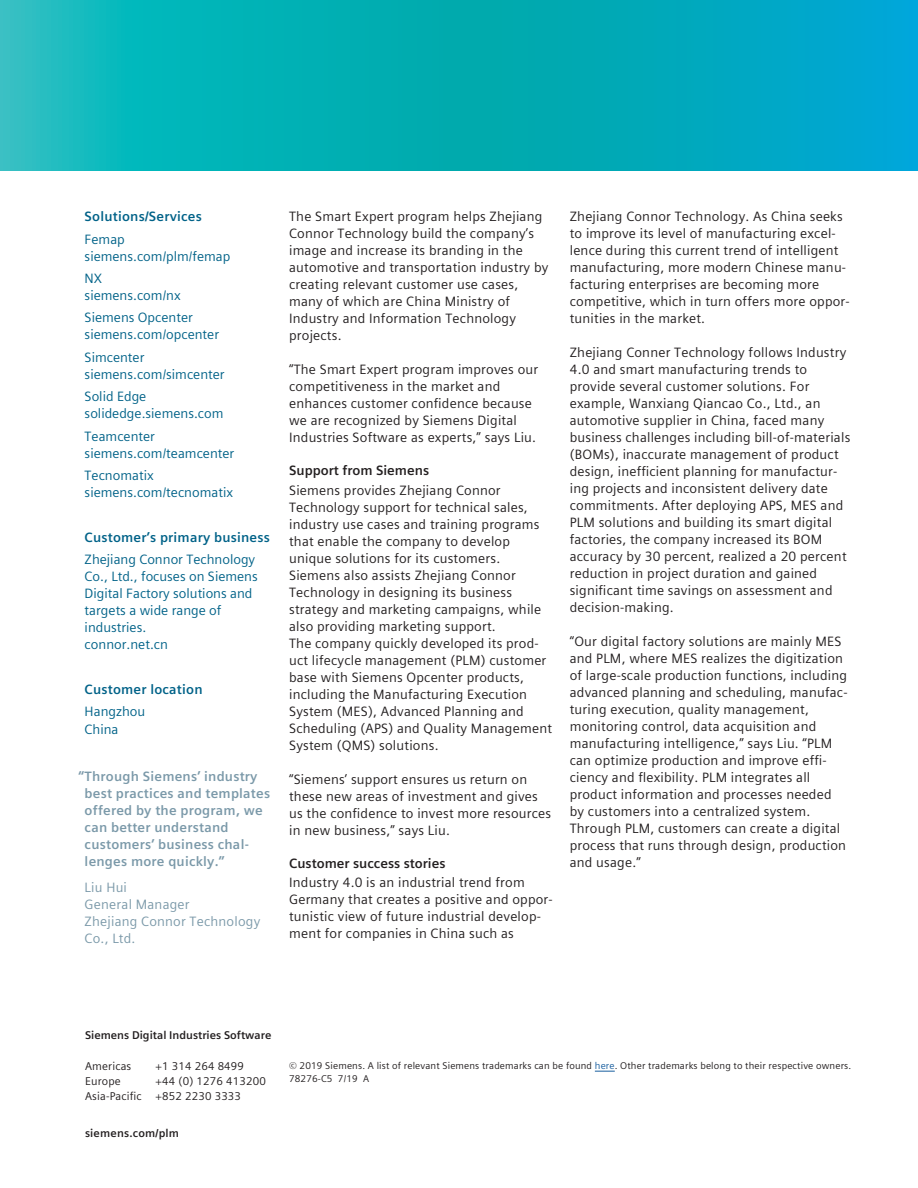
<style>
.page{position:relative;width:918px;height:1188px;background:#fff}
.page>*{position:absolute;margin:0;border:0;box-sizing:border-box;transform-origin:0 0}
.Body_text{font:13.5px/17px "Siemens Sans Global";letter-spacing:.015em;color:#231f20}
.Side_bar_text_BACK{font:13.5px/17px "Siemens Sans Global";color:#006288}
.Quotes{font:700 13.5px/17px "Siemens Sans Global";letter-spacing:.015em;color:#7b99a9}
.Side_bar_head_BACK{font:700 13.5px "Siemens Sans Global";letter-spacing:.015em;color:#006288}
.Quotes_credit{font:13.5px/17px "Siemens Sans Global";letter-spacing:.015em;color:#7b99a9}
.Body_subhead{font:700 13.5px "Siemens Sans Global";color:#231f20}
.Contact_Block{font:11.25px/14.9px "Siemens Sans Global";letter-spacing:.015em;color:#231f20}
.Contact_URL_bold{font:700 11.25px "Siemens Sans Global";color:#231f20}
.Legal_Text{font:9.75px/13px "Siemens Sans Global";letter-spacing:.015em;color:#231f20}
.s1{color:#175d9e}
</style>
<div class="page">
<svg style="left:0;top:0;width:918px;height:170px;background:#04aebb"></svg>
<svg style="left:595px;top:1071px;width:20px;height:1px"></svg>
<p class="Side_bar_head_BACK" style="left:85px;top:206px;width:119px">Solutions/Services</p>
<p class="Side_bar_text_BACK" style="left:85px;top:230px;width:147px">Femap siemens.com/plm/femap</p>
<p class="Side_bar_text_BACK" style="left:85px;top:270px;width:98px">NX siemens.com/nx</p>
<p class="Side_bar_text_BACK" style="left:85px;top:309px;width:136px">Siemens Opcenter siemens.com/opcenter</p>
<p class="Side_bar_text_BACK" style="left:85px;top:349px;width:142px">Simcenter siemens.com/simcenter</p>
<p class="Side_bar_text_BACK" style="left:85px;top:388px;width:140px">Solid Edge solidedge.siemens.com</p>
<p class="Side_bar_text_BACK" style="left:85px;top:428px;width:151px">Teamcenter siemens.com/teamcenter</p>
<p class="Side_bar_text_BACK" style="left:85px;top:467px;width:150px">Tecnomatix siemens.com/tecnomatix</p>
<p class="Side_bar_head_BACK" style="left:85px;top:527px;width:187px">Customer’s primary business</p>
<p class="Side_bar_text_BACK" style="left:85px;top:551px;width:175px">Zhejiang Connor Technology<br>Co., Ltd., focuses on Siemens<br>Digital Factory solutions and targets a wide range of industries.<br>connor.net.cn</p>
<p class="Side_bar_head_BACK" style="left:85px;top:679px;width:119px">Customer location</p>
<p class="Side_bar_text_BACK" style="left:85px;top:703px;width:62px">Hangzhou<br>China</p>
<p class="Quotes" style="left:85px;top:768px;width:187px;text-indent:-6px">“Through Siemens’ industry best practices and templates offered by the program, we can better understand customers’ business chal&shy;lenges more quickly.”</p>
<p class="Quotes_credit" style="left:85px;top:879px;width:177px">Liu Hui<br>General Manager<br>Zhejiang Connor Technology<br>Co., Ltd.</p>
<p class="Body_text" style="left:289px;top:208px;width:261px">The Smart Expert program helps Zhejiang Connor Technology build the company’s image and increase its branding in the automotive and transportation industry by creating relevant customer use cases, many of which are China Ministry of Industry and Information Technology projects.</p>
<p class="Body_text" style="left:289px;top:361px;width:251px">“The Smart Expert program improves our competitiveness in the market and enhances customer confidence because we are recognized by Siemens Digital Industries Software as experts,” says Liu.</p>
<p class="Body_subhead" style="left:289px;top:460px;width:142px">Support from Siemens</p>
<p class="Body_text" style="left:289px;top:482px;width:264px">Siemens provides Zhejiang Connor Technology support for technical sales, industry use cases and training programs that enable the company to develop unique solutions for its customers.<br>Siemens also assists Zhejiang Connor Technology in designing its business strategy and marketing campaigns, while also providing marketing support.<br>The company quickly developed its prod&shy;uct lifecycle management (PLM) customer base with Siemens Opcenter products, including the Manufacturing Execution System (MES), Advanced Planning and Scheduling (APS) and Quality Management System (QMS) solutions.</p>
<p class="Body_text" style="left:289px;top:771px;width:264px">“Siemens’ support ensures us return on these new areas of investment and gives us the confidence to invest more resources in new business,” says Liu.</p>
<p class="Body_subhead" style="left:289px;top:853px;width:158px">Customer success stories</p>
<p class="Body_text" style="left:289px;top:874px;width:265px">Industry 4.0 is an industrial trend from Germany that creates a positive and oppor&shy;tunistic view of future industrial develop&shy;ment for companies in China such as</p>
<p class="Body_text" style="left:570px;top:208px;width:282px">Zhejiang Connor Technology. As China seeks to improve its level of manufacturing excel&shy;lence during this current trend of intelligent manufacturing, more modern Chinese manu&shy;facturing enterprises are becoming more competitive, which in turn offers more oppor&shy;tunities in the market.</p>
<p class="Body_text" style="left:570px;top:344px;width:282px">Zhejiang Conner Technology follows Industry 4.0 and smart manufacturing trends to provide several customer solutions. For example, Wanxiang Qiancao Co., Ltd., an automotive supplier in China, faced many business challenges including bill-of-materials (BOMs), inaccurate management of product design, inefficient planning for manufactur&shy;ing projects and inconsistent delivery date commitments. After deploying APS, MES and PLM solutions and building its smart digital factories, the company increased its BOM accuracy by 30 percent, realized a 20 percent reduction in project duration and gained significant time savings on assessment and decision-making.</p>
<p class="Body_text" style="left:570px;top:633px;width:279px">“Our digital factory solutions are mainly MES and PLM, where MES realizes the digitization of large-scale production functions, including advanced planning and scheduling, manufac&shy;turing execution, quality management, monitoring control, data acquisition and manufacturing intelligence,” says Liu. “PLM can optimize production and improve effi&shy;ciency and flexibility. PLM integrates all product information and processes needed by customers into a centralized system.<br>Through PLM, customers can create a digital process that runs through design, production and usage.”</p>
<p class="Contact_URL_bold" style="left:85px;top:1027px;width:188px">Siemens Digital Industries Software</p>
<p class="Contact_Block" style="left:85px;top:1059px;width:48px">Americas</p>
<p class="Contact_Block" style="left:156px;top:1059px;width:90px">+1 314 264 8499</p>
<p class="Contact_Block" style="left:85px;top:1074px;width:37px">Europe</p>
<p class="Contact_Block" style="left:85px;top:1074px;width:182px;text-indent:71px">+44 (0) 1276 413200<br>Asia-Pacific +852 2230 3333</p>
<p class="Contact_URL_bold" style="left:85px;top:1124px;width:96px">siemens.com/plm</p>
<p class="Legal_Text" style="left:289px;top:1060px;width:564px">© 2019 Siemens. A list of relevant Siemens trademarks can be found <span class="s1">here</span>. Other trademarks belong to their respective owners.<br>78276-C5 7/19 A</p>
</div>
